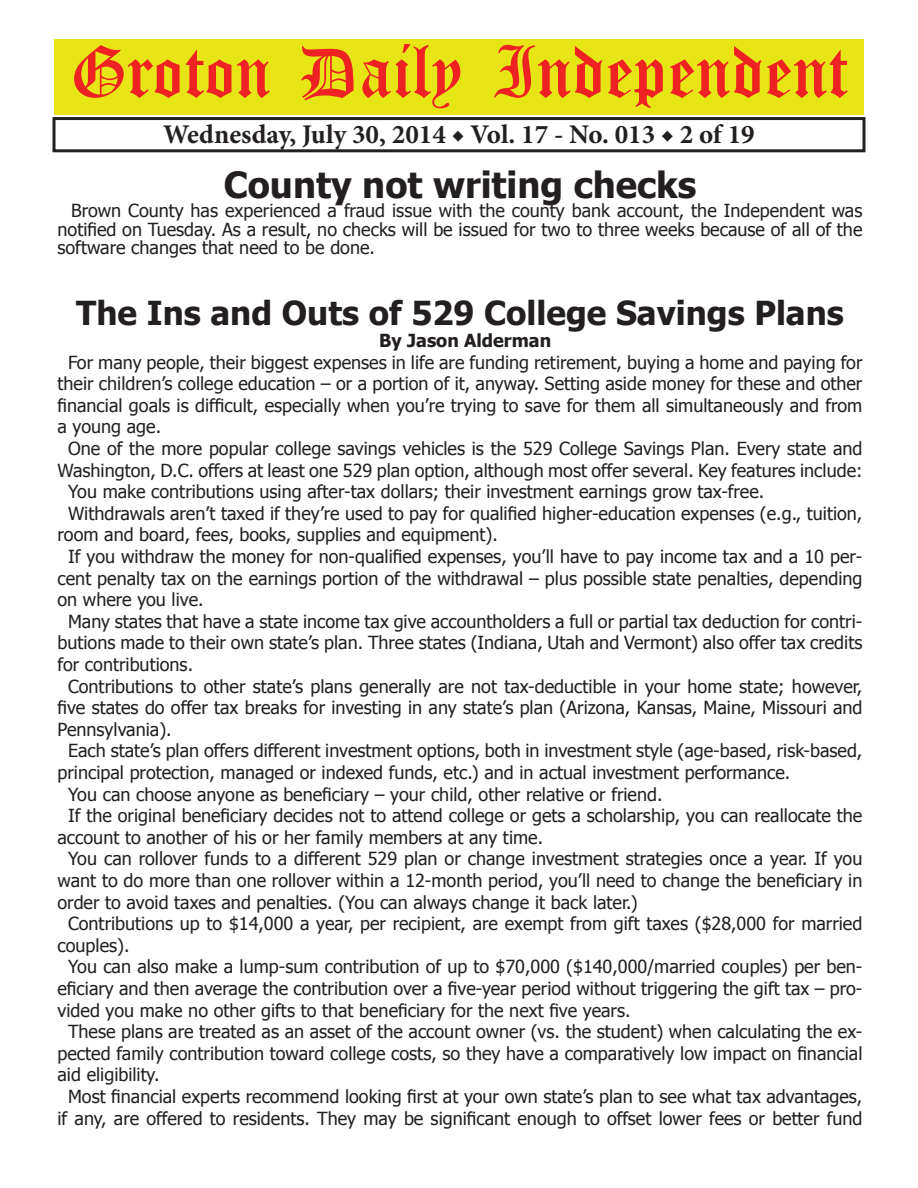
<style>
.page{position:relative;width:918px;height:1188px;background:#fff}
.page>*{position:absolute;margin:0;border:0;box-sizing:border-box;transform-origin:0 0}
.t1{font:54px "Old English Five";color:#ee2123}
.t2{font:700 36px "Tahoma";color:#231f20}
.t3{font:700 33px "Tahoma";color:#231f20}
.t4{font:700 27px "Minion Pro";color:#231f20}
.t5{font:18px/18.8px "Tahoma";color:#231f20;text-align:justify}
.t6{font:700 18px "Tahoma";color:#231f20}
</style>
<div class="page">
<div style="left:52px;top:117px;width:814px;height:35px;border:3px solid #231f20"></div>
<div style="left:54px;top:40px;width:810px;height:75px;background:#e7e515"></div>
<h1 class="t1" style="left:70px;top:47px;width:779px">Groton Daily Independent</h1>
<h3 class="t4" style="left:163px;top:116px;width:593px">Wednesday, July 30, 2014 ◆ Vol. 17 - No. 013 ◆ 2 of 19</h3>
<h2 class="t2" style="left:224px;top:160px;width:474px">County not writing checks</h2>
<p class="t5" style="left:58px;top:200px;width:806px;text-indent:14px">Brown County has experienced a fraud issue with the county bank account, the Independent was notified on Tuesday. As a result, no checks will be issued for two to three weeks because of all of the software changes that need to be done.</p>
<h3 class="t3" style="left:76px;top:290px;width:769px">The Ins and Outs of 529 College Savings Plans</h3>
<p class="t6" style="left:379px;top:328px;width:174px">By Jason Alderman</p>
<p class="t5" style="left:68px;top:352px;width:796px">For many people, their biggest expenses in life are funding retirement, buying a home and paying for</p>
<p class="t5" style="left:58px;top:374px;width:806px">their children’s college education – or a portion of it, anyway. Setting aside money for these and other</p>
<p class="t5" style="left:58px;top:395px;width:806px">financial goals is difficult, especially when you’re trying to save for them all simultaneously and from</p>
<p class="t5" style="left:58px;top:417px;width:105px">a young age.</p>
<p class="t5" style="left:68px;top:438px;width:796px">One of the more popular college savings vehicles is the 529 College Savings Plan. Every state and</p>
<p class="t5" style="left:58px;top:460px;width:807px">Washington, D.C. offers at least one 529 plan option, although most offer several. Key features include:</p>
<p class="t5" style="left:68px;top:482px;width:698px">You make contributions using after-tax dollars; their investment earnings grow tax-free.</p>
<p class="t5" style="left:68px;top:503px;width:796px">Withdrawals aren’t taxed if they’re used to pay for qualified higher-education expenses (e.g., tuition,</p>
<p class="t5" style="left:58px;top:525px;width:442px">room and board, fees, books, supplies and equipment).</p>
<p class="t5" style="left:68px;top:546px;width:796px">If you withdraw the money for non-qualified expenses, you’ll have to pay income tax and a 10 per-</p>
<p class="t5" style="left:58px;top:568px;width:806px">cent penalty tax on the earnings portion of the withdrawal – plus possible state penalties, depending</p>
<p class="t5" style="left:58px;top:590px;width:148px">on where you live.</p>
<p class="t5" style="left:68px;top:611px;width:796px">Many states that have a state income tax give accountholders a full or partial tax deduction for contri-</p>
<p class="t5" style="left:58px;top:633px;width:806px">butions made to their own state’s plan. Three states (Indiana, Utah and Vermont) also offer tax credits</p>
<p class="t5" style="left:58px;top:654px;width:137px">for contributions.</p>
<p class="t5" style="left:68px;top:676px;width:796px">Contributions to other state’s plans generally are not tax-deductible in your home state; however,</p>
<p class="t5" style="left:58px;top:698px;width:806px">five states do offer tax breaks for investing in any state’s plan (Arizona, Kansas, Maine, Missouri and</p>
<p class="t5" style="left:58px;top:719px;width:116px">Pennsylvania).</p>
<p class="t5" style="left:68px;top:741px;width:796px">Each state’s plan offers different investment options, both in investment style (age-based, risk-based,</p>
<p class="t5" style="left:58px;top:762px;width:734px">principal protection, managed or indexed funds, etc.) and in actual investment performance.</p>
<p class="t5" style="left:68px;top:784px;width:596px">You can choose anyone as beneficiary – your child, other relative or friend.</p>
<p class="t5" style="left:68px;top:806px;width:796px">If the original beneficiary decides not to attend college or gets a scholarship, you can reallocate the</p>
<p class="t5" style="left:58px;top:827px;width:487px">account to another of his or her family members at any time.</p>
<p class="t5" style="left:68px;top:849px;width:796px">You can rollover funds to a different 529 plan or change investment strategies once a year. If you</p>
<p class="t5" style="left:58px;top:870px;width:806px">want to do more than one rollover within a 12-month period, you’ll need to change the beneficiary in</p>
<p class="t5" style="left:58px;top:892px;width:582px">order to avoid taxes and penalties. (You can always change it back later.)</p>
<p class="t5" style="left:68px;top:914px;width:796px">Contributions up to $14,000 a year, per recipient, are exempt from gift taxes ($28,000 for married</p>
<p class="t5" style="left:58px;top:935px;width:74px">couples).</p>
<p class="t5" style="left:68px;top:957px;width:796px">You can also make a lump-sum contribution of up to $70,000 ($140,000/married couples) per ben-</p>
<p class="t5" style="left:58px;top:978px;width:806px">eficiary and then average the contribution over a five-year period without triggering the gift tax – pro-</p>
<p class="t5" style="left:58px;top:1000px;width:575px">vided you make no other gifts to that beneficiary for the next five years.</p>
<p class="t5" style="left:68px;top:1022px;width:796px">These plans are treated as an asset of the account owner (vs. the student) when calculating the ex-</p>
<p class="t5" style="left:58px;top:1043px;width:806px">pected family contribution toward college costs, so they have a comparatively low impact on financial</p>
<p class="t5" style="left:58px;top:1065px;width:103px">aid eligibility.</p>
<p class="t5" style="left:68px;top:1086px;width:796px">Most financial experts recommend looking first at your own state’s plan to see what tax advantages,</p>
<p class="t5" style="left:58px;top:1108px;width:806px">if any, are offered to residents. They may be significant enough to offset lower fees or better fund</p>
</div>
